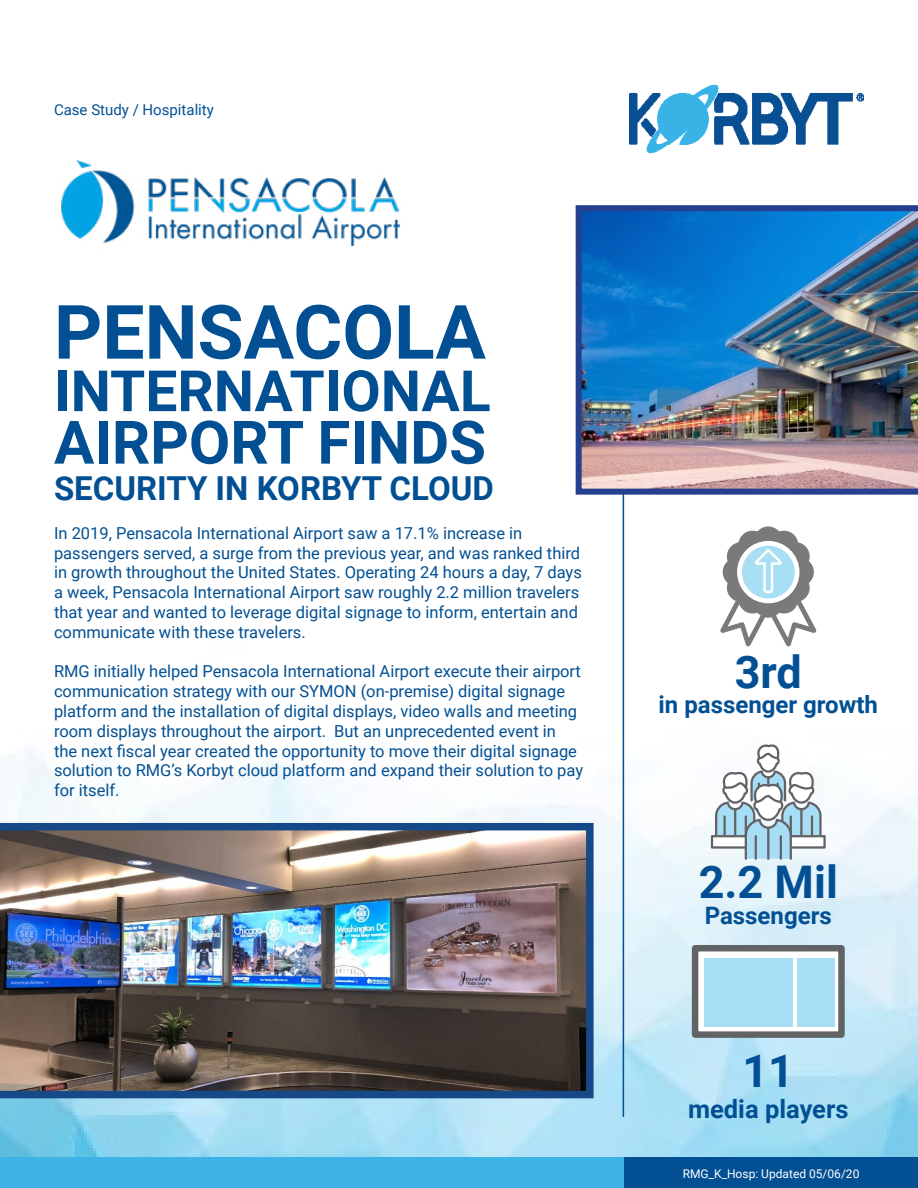
<style>
.page{position:relative;width:918px;height:1188px;background:#fff}
.page>*{position:absolute;margin:0;border:0;box-sizing:border-box;transform-origin:0 0}
.t1{font:700 75px "Roboto";color:#025093}
.t2{font:700 60px "Roboto";color:#025093}
.t3{font:700 57px "Roboto";color:#025093}
.t4{font:700 45px "Roboto";color:#025093}
.t5{font:700 33px "Roboto";color:#025093}
.t6{font:700 25.5px "Roboto";color:#025093}
.t7{font:700 24px "Roboto";color:#025093}
.t8{font:16.5px/19.8px "Roboto";color:#025093}
.t9{font:15px "Roboto";color:#025093}
.t10{font:12px "Roboto";color:#fff}
</style>
<div class="page">
<img style="left:0;top:490px;width:918px;height:667px">
<div style="left:0;top:1157px;width:918px;height:31px;background:#3eb3e6"></div>
<img style="left:629px;top:84px;width:235px;height:70px">
<hr style="left:623px;top:490px;width:1px;height:627px;background:#025093">
<div style="left:624px;top:1157px;width:294px;height:31px;background:#025093"></div>
<img style="left:61px;top:160px;width:339px;height:86px">
<img style="left:0;top:823px;width:594px;height:275px">
<img style="left:576px;top:205px;width:342px;height:290px">
<svg style="left:713px;top:524px;width:111px;height:133px"></svg>
<svg style="left:711px;top:835px;width:115px;height:14px"></svg>
<svg style="left:714px;top:743px;width:109px;height:118px"></svg>
<hr style="left:755px;top:836px;width:2px;height:23px;background:#626365">
<hr style="left:780px;top:836px;width:2px;height:23px;background:#626365">
<hr style="left:767px;top:828px;width:2px;height:31px;background:#626365">
<div style="left:692px;top:945px;width:153px;height:93px;background:#fff;border:6px solid #626365"></div>
<div style="left:704px;top:958px;width:89px;height:69px;background:#a8def5"></div>
<div style="left:797px;top:958px;width:38px;height:69px;background:#a8def5"></div>
<p class="t9" style="left:54px;top:99px;width:161px">Case Study / Hospitality</p>
<h1 class="t1" style="left:54px;top:279px;width:433px">PENSACOLA</h1>
<h3 class="t3" style="left:54px;top:351px;width:438px">INTERNATIONAL</h3>
<h2 class="t2" style="left:54px;top:400px;width:434px">AIRPORT FINDS</h2>
<h3 class="t5" style="left:54px;top:465px;width:441px">SECURITY IN KORBYT CLOUD</h3>
<p class="t8" style="left:54px;top:522px;width:529px">In 2019, Pensacola International Airport saw a 17.1% increase in passengers served, a surge from the previous year, and was ranked third in growth throughout the United States. Operating 24 hours a day, 7 days a week, Pensacola International Airport saw roughly 2.2 million travelers that year and wanted to leverage digital signage to inform, entertain and communicate with these travelers.</p>
<p class="t8" style="left:54px;top:661px;width:531px">RMG initially helped Pensacola International Airport execute their airport communication strategy with our SYMON (on-premise) digital signage platform and the installation of digital displays, video walls and meeting room displays throughout the airport. But an unprecedented event in the next fiscal year created the opportunity to move their digital signage solution to RMG’s Korbyt cloud platform and expand their solution to pay for itself.</p>
<h3 class="t4" style="left:735px;top:640px;width:69px">3rd</h3>
<h3 class="t7" style="left:659px;top:688px;width:221px">in passenger growth</h3>
<h3 class="t4" style="left:699px;top:851px;width:141px">2.2 Mil</h3>
<h3 class="t7" style="left:705px;top:898px;width:129px">Passengers</h3>
<h3 class="t4" style="left:742px;top:1040px;width:53px">11</h3>
<h3 class="t6" style="left:688px;top:1091px;width:162px">media players</h3>
<p class="t10" style="left:683px;top:1165px;width:178px">RMG_K_Hosp: Updated 05/06/20</p>
</div>
